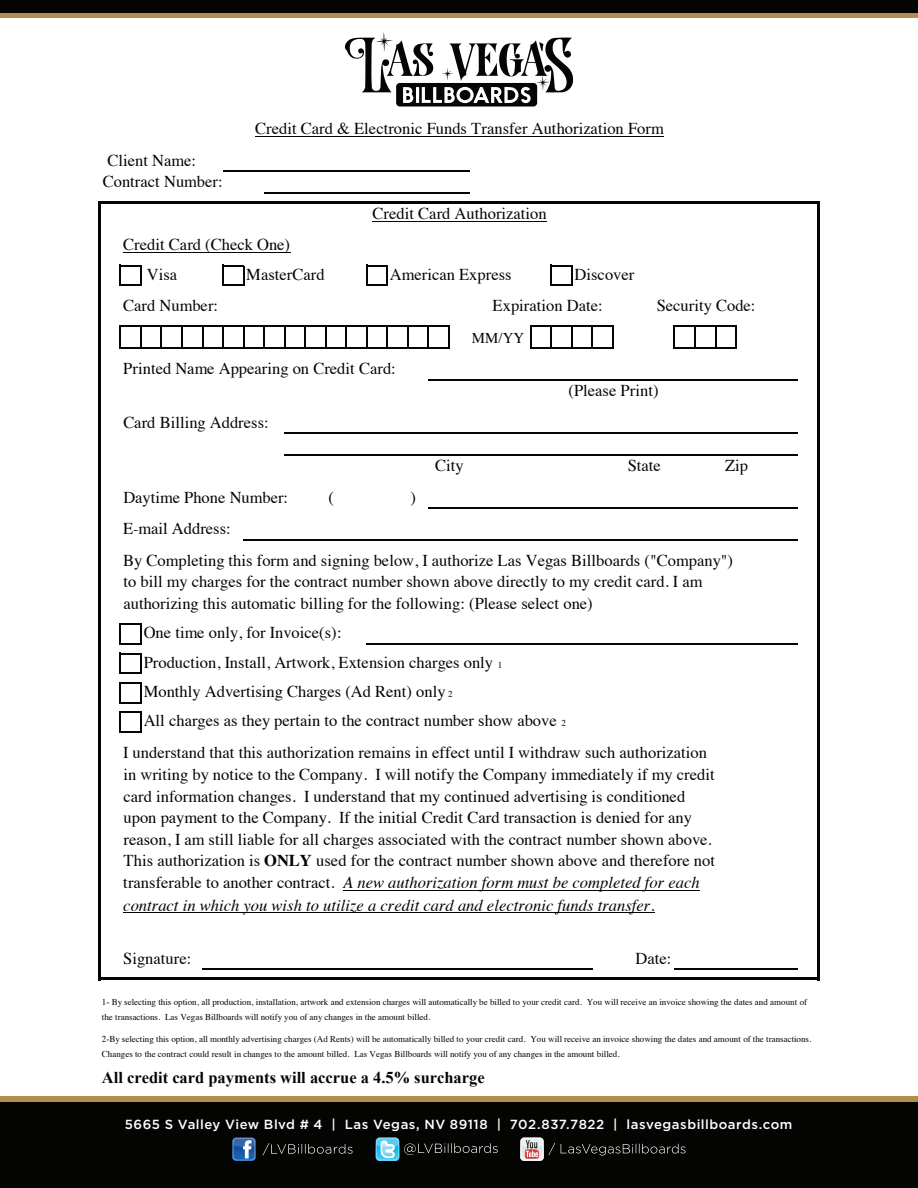
<style>
.page{position:relative;width:918px;height:1188px;background:#fff}
.page>*{position:absolute;margin:0;border:0;box-sizing:border-box;transform-origin:0 0}
.t1{font:16.5px/21.8px "Times";color:#050504}
.t2{font:700 16.5px "Times New Roman";color:#050504}
.t3{font:15px "Times";color:#050504}
.t4{font:500 13.2px "Gotham";letter-spacing:.04em;color:#fff}
.t5{font:9px/15.1px "Times";color:#050504}
.s1{font-size:9px}
.s2{font-weight:700}
.s3{font-style:italic}
.s4{font-family:"Times New Roman"}
</style>
<div class="page">
<div style="left:0;top:8px;width:918px;height:10px;background:#b18e4c"></div>
<div style="left:0;top:1097px;width:918px;height:13px;background:#b18e4c"></div>
<div style="left:659px;top:101px;width:23px;height:23px;border:3px solid #fff;border-radius:50%"></div>
<div style="left:0;top:1102px;width:918px;height:86px;background:#040503"></div>
<div style="left:0;top:0;width:918px;height:13px;background:#040503"></div>
<svg style="left:520px;top:1137px;width:24px;height:24px"></svg>
<svg style="left:520px;top:1138px;width:166px;height:23px"></svg>
<svg style="left:376px;top:1137px;width:23px;height:24px"></svg>
<svg style="left:376px;top:1138px;width:122px;height:23px"></svg>
<svg style="left:232px;top:1137px;width:24px;height:24px"></svg>
<svg style="left:232px;top:1138px;width:24px;height:23px"></svg>
<svg style="left:263px;top:1143px;width:90px;height:12px"></svg>
<svg style="left:344px;top:32px;width:230px;height:74px"></svg>
<hr style="left:255px;top:136px;width:409px;height:1px;background:#050504">
<hr style="left:373px;top:221px;width:174px;height:1px;background:#050504">
<hr style="left:123px;top:252px;width:167px;height:1px;background:#050504">
<svg style="left:120px;top:265px;width:22px;height:21px"></svg>
<hr style="left:140px;top:266px;width:2px;height:20px;background:#050504">
<hr style="left:222px;top:265px;width:2px;height:21px;background:#050504">
<svg style="left:224px;top:265px;width:20px;height:21px"></svg>
<svg style="left:366px;top:265px;width:22px;height:21px"></svg>
<hr style="left:386px;top:266px;width:2px;height:20px;background:#050504">
<hr style="left:121px;top:326px;width:328px;height:1px;background:#050504">
<hr style="left:532px;top:326px;width:82px;height:1px;background:#050504">
<hr style="left:121px;top:347px;width:328px;height:2px;background:#050504">
<hr style="left:532px;top:347px;width:82px;height:2px;background:#050504">
<hr style="left:98px;top:201px;width:3px;height:324px;background:#050504">
<hr style="left:817px;top:204px;width:3px;height:321px;background:#050504">
<svg style="left:120px;top:326px;width:1px;height:23px"></svg>
<hr style="left:140px;top:327px;width:2px;height:22px;background:#050504">
<hr style="left:222px;top:327px;width:2px;height:22px;background:#050504">
<svg style="left:243px;top:327px;width:1px;height:20px"></svg>
<svg style="left:366px;top:327px;width:1px;height:20px"></svg>
<hr style="left:386px;top:327px;width:2px;height:22px;background:#050504">
<svg style="left:551px;top:327px;width:1px;height:20px"></svg>
<hr style="left:571px;top:327px;width:2px;height:22px;background:#050504">
<svg style="left:161px;top:327px;width:1px;height:20px"></svg>
<hr style="left:181px;top:327px;width:2px;height:22px;background:#050504">
<svg style="left:202px;top:327px;width:1px;height:20px"></svg>
<hr style="left:263px;top:327px;width:2px;height:22px;background:#050504">
<svg style="left:284px;top:327px;width:1px;height:20px"></svg>
<hr style="left:304px;top:327px;width:2px;height:22px;background:#050504">
<svg style="left:325px;top:327px;width:1px;height:20px"></svg>
<hr style="left:345px;top:327px;width:2px;height:22px;background:#050504">
<svg style="left:407px;top:327px;width:1px;height:20px"></svg>
<svg style="left:428px;top:327px;width:1px;height:20px"></svg>
<svg style="left:448px;top:327px;width:1px;height:20px"></svg>
<hr style="left:530px;top:326px;width:2px;height:23px;background:#050504">
<svg style="left:592px;top:327px;width:1px;height:20px"></svg>
<hr style="left:612px;top:327px;width:2px;height:22px;background:#050504">
<svg style="left:674px;top:326px;width:1px;height:23px"></svg>
<hr style="left:694px;top:327px;width:2px;height:22px;background:#050504">
<svg style="left:715px;top:327px;width:1px;height:20px"></svg>
<hr style="left:735px;top:327px;width:2px;height:22px;background:#050504">
<hr style="left:223px;top:170px;width:246px;height:2px;background:#050504">
<hr style="left:264px;top:192px;width:205px;height:2px;background:#050504">
<hr style="left:101px;top:201px;width:719px;height:3px;background:#050504">
<svg style="left:551px;top:265px;width:22px;height:21px"></svg>
<hr style="left:552px;top:284px;width:21px;height:2px;background:#050504">
<hr style="left:675px;top:326px;width:62px;height:1px;background:#050504">
<hr style="left:675px;top:347px;width:62px;height:2px;background:#050504">
<hr style="left:428px;top:379px;width:370px;height:1px;background:#050504">
<hr style="left:285px;top:432px;width:513px;height:2px;background:#050504">
<hr style="left:285px;top:454px;width:513px;height:1px;background:#050504">
<hr style="left:428px;top:507px;width:370px;height:2px;background:#050504">
<hr style="left:343px;top:890px;width:357px;height:1px;background:#050504">
<hr style="left:123px;top:912px;width:532px;height:1px;background:#050504">
<hr style="left:202px;top:968px;width:391px;height:2px;background:#050504">
<hr style="left:98px;top:525px;width:3px;height:455px;background:#050504">
<hr style="left:817px;top:525px;width:3px;height:455px;background:#050504">
<hr style="left:244px;top:539px;width:554px;height:1px;background:#050504">
<svg style="left:120px;top:624px;width:22px;height:21px"></svg>
<hr style="left:367px;top:643px;width:431px;height:2px;background:#050504">
<svg style="left:120px;top:653px;width:22px;height:21px"></svg>
<svg style="left:120px;top:682px;width:22px;height:21px"></svg>
<svg style="left:120px;top:712px;width:22px;height:21px"></svg>
<hr style="left:121px;top:731px;width:21px;height:2px;background:#050504">
<hr style="left:674px;top:968px;width:124px;height:2px;background:#050504">
<hr style="left:101px;top:977px;width:719px;height:3px;background:#050504">
<p class="t1" style="left:103px;top:148px;width:121px">Client Name:<br>Contract Number:</p>
<p class="t1" style="left:255px;top:116px;width:410px">Credit Card &amp; Electronic Funds Transfer Authorization Form</p>
<p class="t1" style="left:373px;top:201px;width:176px">Credit Card Authorization</p>
<p class="t1" style="left:123px;top:233px;width:168px">Credit Card (Check One)</p>
<p class="t1" style="left:147px;top:262px;width:32px">Visa</p>
<p class="t1" style="left:246px;top:262px;width:80px">MasterCard</p>
<p class="t1" style="left:390px;top:262px;width:123px">American Express</p>
<p class="t1" style="left:575px;top:262px;width:61px">Discover</p>
<p class="t1" style="left:123px;top:293px;width:96px">Card Number:</p>
<p class="t1" style="left:493px;top:293px;width:112px">Expiration Date:</p>
<p class="t1" style="left:657px;top:293px;width:100px">Security Code:</p>
<p class="t1" style="left:123px;top:356px;width:274px">Printed Name Appearing on Credit Card:</p>
<p class="t1" style="left:123px;top:410px;width:147px">Card Billing Address:</p>
<p class="t1" style="left:123px;top:485px;width:166px">Daytime Phone Number:</p>
<p class="t1" style="left:123px;top:516px;width:109px">E-mail Address:</p>
<p class="t1" style="left:329px;top:485px;width:7px">(</p>
<p class="t1" style="left:411px;top:485px;width:7px">)</p>
<p class="t3" style="left:472px;top:324px;width:54px">MM/YY</p>
<p class="t1" style="left:568px;top:378px;width:92px">(Please Print)</p>
<p class="t1" style="left:435px;top:453px;width:30px">City</p>
<p class="t1" style="left:628px;top:453px;width:35px">State</p>
<p class="t1" style="left:725px;top:453px;width:24px">Zip</p>
<p class="t1" style="left:123px;top:548px;width:611px">By Completing this form and signing below, I authorize Las Vegas Billboards ("Company") to bill my charges for the contract number shown above directly to my credit card. I am authorizing this automatic billing for the following: (Please select one)</p>
<p class="t1" style="left:144px;top:617px;width:360px;line-height:29.4px">One time only, for Invoice(s):<br>Production, Install, Artwork, Extension charges only <span class="s1">1<br></span>Monthly Advertising Charges (Ad Rent) only <span class="s1">2</span></p>
<p class="t1" style="left:123px;top:703px;width:585px;line-height:32.4px;text-indent:20px">All charges as they pertain to the contract number show above <span class="s1">2<br></span>I understand that this authorization remains in effect until I withdraw such authorization</p>
<p class="t1" style="left:123px;top:762px;width:593px">in writing by notice to the Company. I will notify the Company immediately if my credit card information changes. I understand that my continued advertising is conditioned upon payment to the Company. If the initial Credit Card transaction is denied for any reason, I am still liable for all charges associated with the contract number shown above.<br>This authorization is <span class="s2">ONLY</span> used for the contract number shown above and therefore not transferable to another contract. <span class="s3">A new authorization form must be completed for each contract in which you wish to utilize a credit card and electronic funds transfer.</span></p>
<p class="t1" style="left:123px;top:946px;width:70px">Signature:</p>
<p class="t1" style="left:636px;top:946px;width:37px">Date:</p>
<p class="t5" style="left:102px;top:994px;width:707px">1<span class="s4">-</span> By selecting this option, all production, installation, artwork and extension charges will automatically be billed to your credit card. You will receive an invoice showing the dates and amount of the transactions. Las Vegas Billboards will notify you of any changes in the amount billed.</p>
<p class="t5" style="left:102px;top:1030px;width:711px">2<span class="s4">-</span>By selecting this option, all monthly advertising charges (Ad Rents) will be automatically billed to your credit card. You will receive an invoice showing the dates and amount of the transactions.<br>Changes to the contract could result in changes to the amount billed. Las Vegas Billboards will notify you of any changes in the amount billed.</p>
<p class="t2" style="left:102px;top:1068px;width:384px">All credit card payments will accrue a 4.5% surcharge</p>
<p class="t4" style="left:125px;top:1117px;width:669px">5665 S Valley View Blvd # 4 | Las Vegas, NV 89118 | 702.837.7822 | lasvegasbillboards.com</p>
</div>
